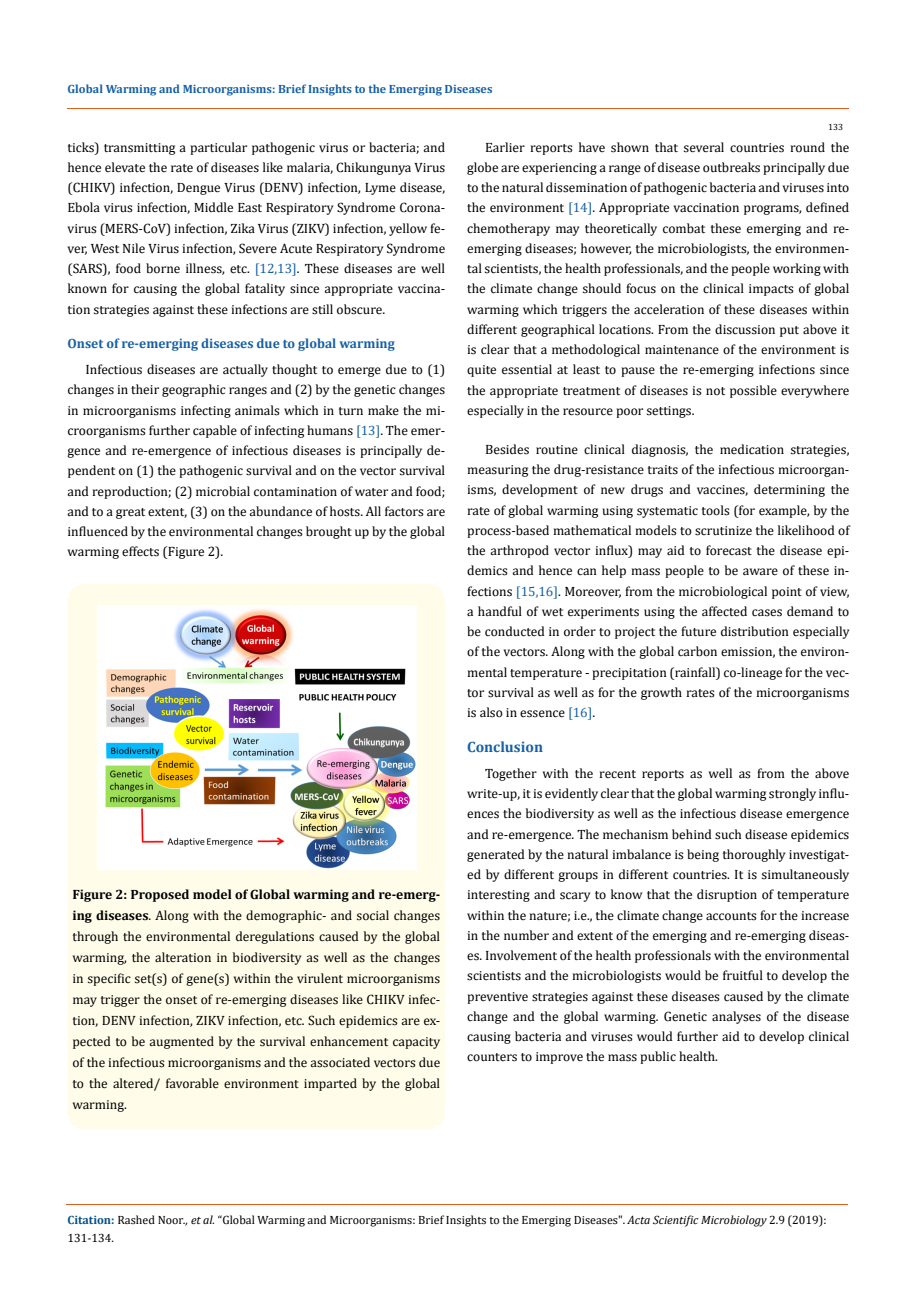
<style>
.page{position:relative;width:917px;height:1314px;background:#fff}
.page>*{position:absolute;margin:0;border:0;box-sizing:border-box;transform-origin:0 0}
.t1{font:700 15px "Cambria";color:#1560a6}
.t2{font:13.5px/20.2px "Cambria";color:#000;text-align:justify}
.t3{font:700 13.5px "Cambria";color:#1560a6}
.t4{font:12px/18px "Cambria";color:#000}
.t5{font:700 12px "Cambria";color:#1560a6}
.t6{font:9px "Cambria";color:#000}
.s1{color:#1560a6}
.s2{font-weight:700}
.s3{font-weight:700;color:#035089}
.s4{font-style:italic}
</style>
<div class="page">
<hr style="left:67px;top:109px;width:782px;height:1px;background:#e05d1a">
<div style="left:67px;top:584px;width:378px;height:546px;background:#fffde9;border-radius:18px"></div>
<img style="left:97px;top:606px;width:320px;height:263px">
<hr style="left:66px;top:1204px;width:781px;height:1px;background:#e05d1a">
<p class="t5" style="left:68px;top:81px;width:426px">Global Warming and Microorganisms: Brief Insights to the Emerging Diseases</p>
<p class="t6" style="left:828px;top:122px;width:16px">133</p>
<p class="t2" style="left:68px;top:137px;width:379px">ticks) transmitting a particular pathogenic virus or bacteria; and hence elevate the rate of diseases like malaria, Chikungunya Virus (CHIKV) infection, Dengue Virus (DENV) infection, Lyme disease, Ebola virus infection, Middle East Respiratory Syndrome Corona&shy;virus (MERS-CoV) infection, Zika Virus (ZIKV) infection, yellow fe&shy;ver, West Nile Virus infection, Severe Acute Respiratory Syndrome (SARS), food borne illness, etc. <span class="s1">[12,13]</span>. These diseases are well known for causing the global fatality since appropriate vaccina&shy;tion strategies against these infections are still obscure.</p>
<p class="t3" style="left:68px;top:333px;width:329px">Onset of re-emerging diseases due to global warming</p>
<p class="t2" style="left:68px;top:359px;width:379px;text-indent:18px">Infectious diseases are actually thought to emerge due to (1) changes in their geographic ranges and (2) by the genetic changes in microorganisms infecting animals which in turn make the mi&shy;croorganisms further capable of infecting humans <span class="s1">[13]</span>. The emer&shy;gence and re-emergence of infectious diseases is principally de&shy;pendent on (1) the pathogenic survival and on the vector survival and reproduction; (2) microbial contamination of water and food; and to a great extent, (3) on the abundance of hosts. All factors are influenced by the environmental changes brought up by the global warming effects (Figure 2).</p>
<p class="t2" style="left:72px;top:883px;width:369px;line-height:21px"><span class="s2">Figure 2: Proposed model of Global warming and re-emerg&shy;ing diseases</span>. Along with the demographic- and social changes through the environmental deregulations caused by the global warming, the alteration in biodiversity as well as the changes in specific set(s) of gene(s) within the virulent microorganisms may trigger the onset of re-emerging diseases like CHIKV infec&shy;tion, DENV infection, ZIKV infection, etc. Such epidemics are ex&shy;pected to be augmented by the survival enhancement capacity of the infectious microorganisms and the associated vectors due to the altered/ favorable environment imparted by the global warming.</p>
<p class="t2" style="left:467px;top:137px;width:384px;text-indent:18px">Earlier reports have shown that several countries round the globe are experiencing a range of disease outbreaks principally due to the natural dissemination of pathogenic bacteria and viruses into the environment <span class="s1">[14]</span>. Appropriate vaccination programs, defined chemotherapy may theoretically combat these emerging and re&shy;emerging diseases; however, the microbiologists, the environmen&shy;tal scientists, the health professionals, and the people working with the climate change should focus on the clinical impacts of global warming which triggers the acceleration of these diseases within different geographical locations. From the discussion put above it is clear that a methodological maintenance of the environment is quite essential at least to pause the re-emerging infections since the appropriate treatment of diseases is not possible everywhere especially in the resource poor settings.</p>
<p class="t2" style="left:467px;top:439px;width:384px;text-indent:18px">Besides routine clinical diagnosis, the medication strategies, measuring the drug-resistance traits of the infectious microorgan&shy;isms, development of new drugs and vaccines, determining the rate of global warming using systematic tools (for example, by the process-based mathematical models to scrutinize the likelihood of the arthropod vector influx) may aid to forecast the disease epi&shy;demics and hence can help mass people to be aware of these in&shy;fections <span class="s1">[15,16]</span>. Moreover, from the microbiological point of view, a handful of wet experiments using the affected cases demand to be conducted in order to project the future distribution especially of the vectors. Along with the global carbon emission, the environ&shy;mental temperature - precipitation (rainfall) co-lineage for the vec&shy;tor survival as well as for the growth rates of the microorganisms is also in essence <span class="s1">[16]</span>.</p>
<p class="t1" style="left:467px;top:737px;width:77px">Conclusion</p>
<p class="t2" style="left:467px;top:763px;width:384px;text-indent:18px">Together with the recent reports as well as from the above write-up, it is evidently clear that the global warming strongly influ&shy;ences the biodiversity as well as the infectious disease emergence and re-emergence. The mechanism behind such disease epidemics generated by the natural imbalance is being thoroughly investigat&shy;ed by different groups in different countries. It is simultaneously interesting and scary to know that the disruption of temperature within the nature; i.e., the climate change accounts for the increase in the number and extent of the emerging and re-emerging diseas&shy;es. Involvement of the health professionals with the environmental scientists and the microbiologists would be fruitful to develop the preventive strategies against these diseases caused by the climate change and the global warming. Genetic analyses of the disease causing bacteria and viruses would further aid to develop clinical counters to improve the mass public health.</p>
<p class="t4" style="left:67px;top:1210px;width:760px"><span class="s3">Citation:</span> Rashed Noor<span class="s4">., et al.</span> “Global Warming and Microorganisms: Brief Insights to the Emerging Diseases". <span class="s4">Acta Scientific Microbiology</span> 2.9 (2019):<br>131-134.</p>
</div>
